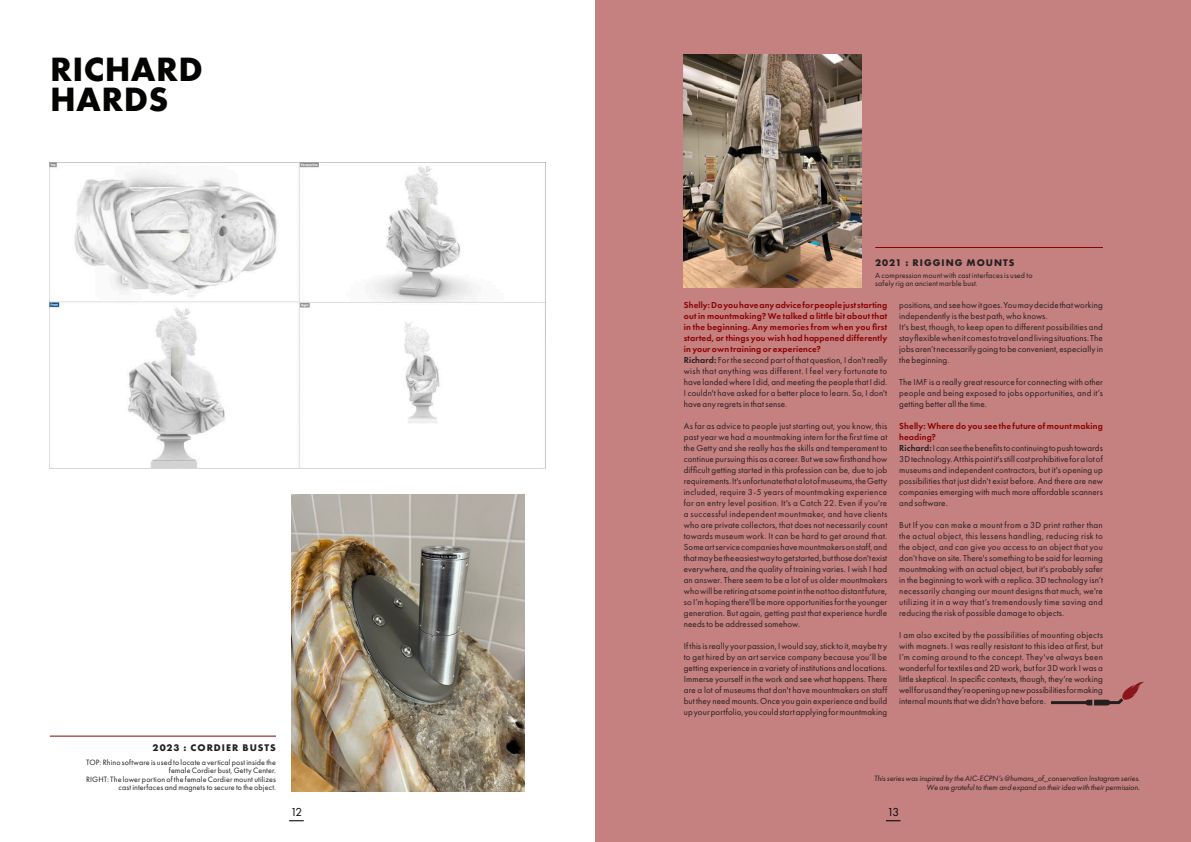
<style>
.page{position:relative;width:1191px;height:842px;background:#fff}
.page>*{position:absolute;margin:0;border:0;box-sizing:border-box;transform-origin:0 0}
.t1{font:700 35px/30px "Futura PT";letter-spacing:.01em;color:#040503}
.t2{font:12px "Futura PT";color:#040503}
.t3{font:700 10px "Futura PT";letter-spacing:.1em;color:#231f20}
.t4{font:9px/11px "Futura PT";letter-spacing:.015em;color:#231f20;text-align:justify}
.t5{font:8px/8.5px "Futura PT";letter-spacing:.015em;color:#231f20;text-align:right}
.t6{font:italic 8px/8.5px "Futura PT";color:#231f20;text-align:right}
.s1{font-weight:600;color:#8b0000}
.s2{font-weight:600}
</style>
<div class="page">
<div style="left:595px;top:0;width:596px;height:842px;background:#c58080"></div>
<hr style="left:875px;top:247px;width:227px;height:1px;background:#8b0000">
<svg style="left:886px;top:820px;width:14px;height:1px"></svg>
<svg style="left:289px;top:820px;width:15px;height:1px"></svg>
<img style="left:292px;top:495px;width:233px;height:296px">
<img style="left:50px;top:162px;width:495px;height:306px">
<img style="left:683px;top:54px;width:179px;height:233px">
<svg style="left:1051px;top:682px;width:93px;height:23px"></svg>
<hr style="left:50px;top:736px;width:226px;height:1px;background:#8b0000">
<h1 class="t1" style="left:50px;top:53px;width:154px">RICHARD<br>HARDS</h1>
<p class="t3" style="left:153px;top:742px;width:125px">2023 : CORDIER BUSTS</p>
<p class="t5" style="left:86px;top:758px;width:191px">TOP: Rhino software is used to locate a vertical post inside the female Cordier bust, Getty Center.<br>RIGHT: The lower portion of the female Cordier mount utilizes cast interfaces and magnets to secure to the object.</p>
<p class="t3" style="left:875px;top:256px;width:141px">2021 : RIGGING MOUNTS</p>
<p class="t5" style="left:875px;top:271px;width:159px;text-align:left">A compression mount with cast interfaces is used to safely rig an ancient marble bust.</p>
<p class="t4" style="left:684px;top:300px;width:205px;text-align:left"><span class="s1">Shelly: Do you have any advice for people just starting out in mountmaking? We talked a little bit about that in the beginning. Any memories from when you first started, or things you wish had happened differently in your own training or experience?<br></span><span class="s2">Richard:</span> For the second part of that question, I don't really wish that anything was different. I feel very fortunate to have landed where I did, and meeting the people that I did.<br>I couldn't have asked for a better place to learn. So, I don't have any regrets in that sense.</p>
<p class="t4" style="left:684px;top:421px;width:205px">As far as advice to people just starting out, you know, this past year we had a mountmaking intern for the first time at the Getty and she really has the skills and temperament to continue pursuing this as a career. But we saw firsthand how difficult getting started in this profession can be, due to job requirements. It's unfortunate that a lot of museums, the Getty included, require 3-5 years of mountmaking experience for an entry level position. It's a Catch 22. Even if you're a successful independent mountmaker, and have clients who are private collectors, that does not necessarily count towards museum work. It can be hard to get around that.<br>Some art service companies have mountmakers on staff, and that may be the easiest way to get started, but those don't exist everywhere, and the quality of training varies. I wish I had an answer. There seem to be a lot of us older mountmakers who will be retiring at some point in the not too distant future, so I’m hoping there'll be more opportunities for the younger generation. But again, getting past that experience hurdle needs to be addressed somehow.</p>
<p class="t4" style="left:684px;top:641px;width:205px">If this is really your passion, I would say, stick to it, maybe try to get hired by an art service company because you’ll be getting experience in a variety of institutions and locations.<br>Immerse yourself in the work and see what happens. There are a lot of museums that don't have mountmakers on staff but they need mounts. Once you gain experience and build up your portfolio, you could start applying for mountmaking</p>
<p class="t4" style="left:899px;top:300px;width:205px;text-align:left">positions, and see how it goes. You may decide that working independently is the best path, who knows.<br>It's best, though, to keep open to different possibilities and stay flexible when it comes to travel and living situations. The jobs aren’t necessarily going to be convenient, especially in the beginning.</p>
<p class="t4" style="left:899px;top:377px;width:205px">The IMF is a really great resource for connecting with other people and being exposed to jobs opportunities, and it’s getting better all the time.</p>
<p class="t4" style="left:899px;top:421px;width:205px;text-align:left"><span class="s1">Shelly: Where do you see the future of mount making heading?<br></span><span class="s2">Richard:</span> I can see the benefits to continuing to push towards 3D technology. At this point it's still cost prohibitive for a lot of museums and independent contractors, but it's opening up possibilities that just didn't exist before. And there are new companies emerging with much more affordable scanners and software.</p>
<p class="t4" style="left:899px;top:519px;width:205px">But If you can make a mount from a 3D print rather than the actual object, this lessens handling, reducing risk to the object, and can give you access to an object that you don’t have on site. There's something to be said for learning mountmaking with an actual object, but it's probably safer in the beginning to work with a replica. 3D technology isn’t necessarily changing our mount designs that much, we're utilizing it in a way that’s tremendously time saving and reducing the risk of possible damage to objects.</p>
<p class="t4" style="left:899px;top:629px;width:205px">I am also excited by the possibilities of mounting objects with magnets. I was really resistant to this idea at first, but I’m coming around to the concept. They've always been wonderful for textiles and 2D work, but for 3D work I was a little skeptical. In specific contexts, though, they’re working well for us and they’re opening up new possibilities for making internal mounts that we didn’t have before.</p>
<p class="t6" style="left:874px;top:774px;width:267px">This series was inspired by the AIC-ECPN’s @humans_of_conservation Instagram series.<br>We are grateful to them and expand on their idea with their permission.</p>
<h2 class="t2" style="left:290px;top:805px;width:13px">12</h2>
<h2 class="t2" style="left:887px;top:805px;width:13px">13</h2>
</div>
